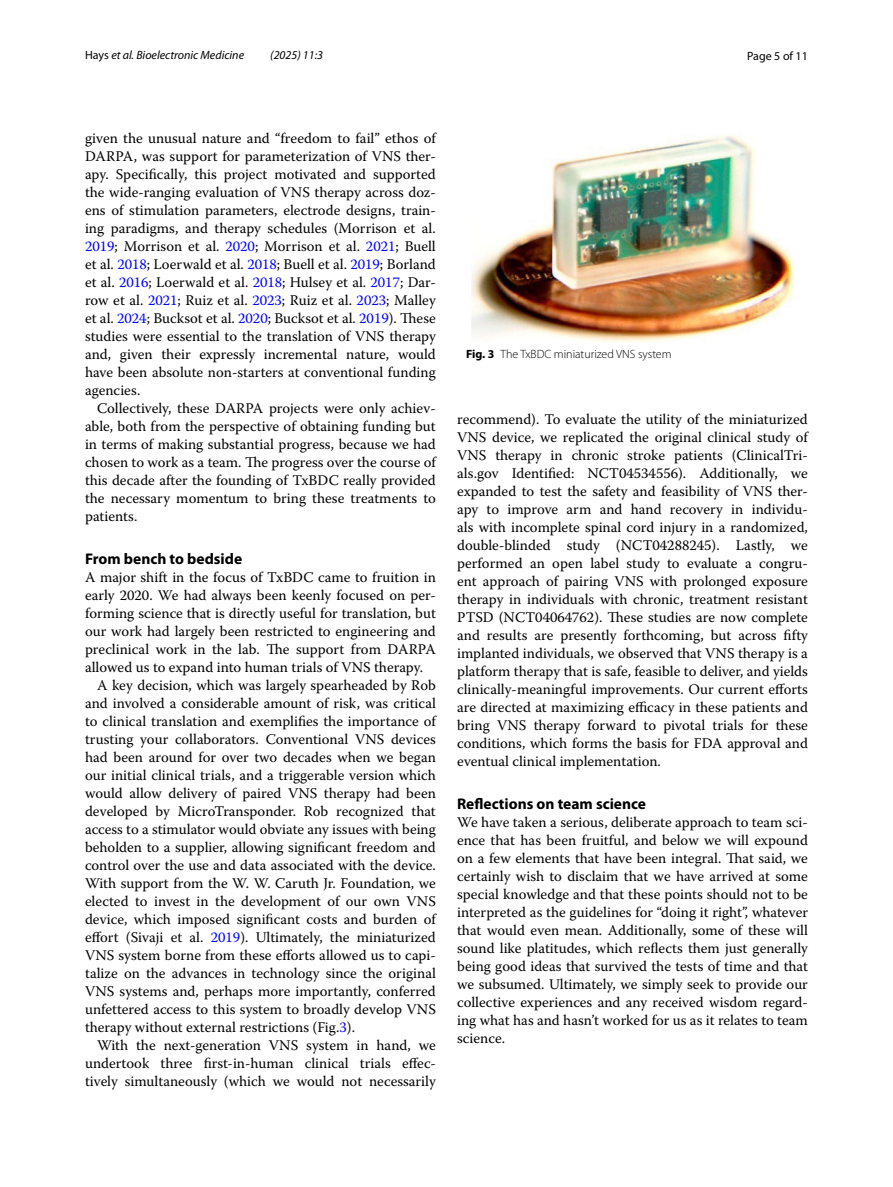
<style>
.page{position:relative;width:893px;height:1187px;background:#fff}
.page>*{position:absolute;margin:0;border:0;box-sizing:border-box;transform-origin:0 0}
.t1{font:700 15.45px "Myriad Pro";color:#000}
.t2{font:14.7px/18px "Warnock Pro";color:#000;text-align:justify}
.t3{font:italic 12px "Myriad Pro";color:#000}
.t4{font:300 12px "Myriad Pro";color:#000}
.t5{font:12px "Myriad Pro";color:#000}
.s1{font-style:normal}
.s2{color:#00f}
.s3{font-weight:700}
</style>
<div class="page">
<img style="left:472px;top:134px;width:321px;height:208px">
<p class="t3" style="left:85px;top:48px;width:161px"><span class="s1">Hays</span> et al. Bioelectronic Medicine</p>
<p class="t3" style="left:270px;top:48px;width:54px">(2025) 11:3</p>
<p class="t5" style="left:747px;top:48px;width:62px">Page 5 of 11</p>
<p class="t2" style="left:85px;top:128px;width:352px">given the unusual nature and “freedom to fail” ethos of DARPA, was support for parameterization of VNS ther&shy;apy. Specifically, this project motivated and supported the wide-ranging evaluation of VNS therapy across doz&shy;ens of stimulation parameters, electrode designs, train&shy;ing paradigms, and therapy schedules (Morrison et al.<br><span class="s2">2019</span>; Morrison et al. <span class="s2">2020</span>; Morrison et al. <span class="s2">2021</span>; Buell et al. <span class="s2">2018</span>; Loerwald et al. <span class="s2">2018</span>; Buell et al. <span class="s2">2019</span>; Borland et al. <span class="s2">2016</span>; Loerwald et al. <span class="s2">2018</span>; Hulsey et al. <span class="s2">2017</span>; Dar&shy;row et al. <span class="s2">2021</span>; Ruiz et al. <span class="s2">2023</span>; Ruiz et al. <span class="s2">2023</span>; Malley et al. <span class="s2">2024</span>; Bucksot et al. <span class="s2">2020</span>; Bucksot et al. <span class="s2">2019</span>). These studies were essential to the translation of VNS therapy and, given their expressly incremental nature, would have been absolute non-starters at conventional funding agencies.</p>
<p class="t2" style="left:85px;top:398px;width:352px;text-indent:12px">Collectively, these DARPA projects were only achiev&shy;able, both from the perspective of obtaining funding but in terms of making substantial progress, because we had chosen to work as a team. The progress over the course of this decade after the founding of TxBDC really provided the necessary momentum to bring these treatments to patients.</p>
<p class="t1" style="left:85px;top:548px;width:159px">From bench to bedside</p>
<p class="t2" style="left:85px;top:568px;width:352px">A major shift in the focus of TxBDC came to fruition in</p>
<p class="t2" style="left:85px;top:586px;width:352px">early 2020. We had always been keenly focused on per-</p>
<p class="t2" style="left:85px;top:604px;width:352px">forming science that is directly useful for translation, but</p>
<p class="t2" style="left:85px;top:622px;width:352px">our work had largely been restricted to engineering and</p>
<p class="t2" style="left:85px;top:640px;width:352px">preclinical work in the lab. The support from DARPA</p>
<p class="t2" style="left:85px;top:658px;width:340px">allowed us to expand into human trials of VNS therapy.</p>
<p class="t2" style="left:97px;top:676px;width:340px">A key decision, which was largely spearheaded by Rob</p>
<p class="t2" style="left:85px;top:694px;width:352px">and involved a considerable amount of risk, was critical</p>
<p class="t2" style="left:85px;top:712px;width:352px">to clinical translation and exemplifies the importance of</p>
<p class="t2" style="left:85px;top:730px;width:352px">trusting your collaborators. Conventional VNS devices</p>
<p class="t2" style="left:85px;top:748px;width:352px">had been around for over two decades when we began</p>
<p class="t2" style="left:85px;top:766px;width:352px">our initial clinical trials, and a triggerable version which</p>
<p class="t2" style="left:85px;top:783px;width:352px">would allow delivery of paired VNS therapy had been</p>
<p class="t2" style="left:85px;top:801px;width:352px">developed by MicroTransponder. Rob recognized that</p>
<p class="t2" style="left:85px;top:819px;width:352px">access to a stimulator would obviate any issues with being</p>
<p class="t2" style="left:85px;top:837px;width:352px">beholden to a supplier, allowing significant freedom and</p>
<p class="t2" style="left:85px;top:855px;width:352px">control over the use and data associated with the device.</p>
<p class="t2" style="left:85px;top:873px;width:352px">With support from the W. W. Caruth Jr. Foundation, we</p>
<p class="t2" style="left:85px;top:891px;width:352px">elected to invest in the development of our own VNS</p>
<p class="t2" style="left:85px;top:909px;width:352px">device, which imposed significant costs and burden of</p>
<p class="t2" style="left:85px;top:927px;width:352px">effort (Sivaji et al. <span class="s2">2019</span>). Ultimately, the miniaturized</p>
<p class="t2" style="left:85px;top:945px;width:352px">VNS system borne from these efforts allowed us to capi-</p>
<p class="t2" style="left:85px;top:964px;width:352px">talize on the advances in technology since the original</p>
<p class="t2" style="left:85px;top:982px;width:352px">VNS systems and, perhaps more importantly, conferred</p>
<p class="t2" style="left:85px;top:1000px;width:352px">unfettered access to this system to broadly develop VNS</p>
<p class="t2" style="left:85px;top:1018px;width:272px">therapy without external restrictions (Fig.<span class="s2">3</span>).</p>
<p class="t2" style="left:97px;top:1036px;width:340px">With the next-generation VNS system in hand, we</p>
<p class="t2" style="left:85px;top:1054px;width:352px">undertook three first-in-human clinical trials effec-</p>
<p class="t2" style="left:85px;top:1072px;width:352px">tively simultaneously (which we would not necessarily</p>
<p class="t4" style="left:466px;top:347px;width:207px"><span class="s3">Fig. 3</span> The TxBDC miniaturized VNS system</p>
<p class="t2" style="left:457px;top:410px;width:352px">recommend). To evaluate the utility of the miniaturized VNS device, we replicated the original clinical study of VNS therapy in chronic stroke patients (ClinicalTri&shy;als.gov Identified: NCT04534556). Additionally, we expanded to test the safety and feasibility of VNS ther&shy;apy to improve arm and hand recovery in individu&shy;als with incomplete spinal cord injury in a randomized, double-blinded study (NCT04288245). Lastly, we performed an open label study to evaluate a congru&shy;ent approach of pairing VNS with prolonged exposure therapy in individuals with chronic, treatment resistant PTSD (NCT04064762). These studies are now complete and results are presently forthcoming, but across fifty implanted individuals, we observed that VNS therapy is a platform therapy that is safe, feasible to deliver, and yields clinically-meaningful improvements. Our current efforts are directed at maximizing efficacy in these patients and bring VNS therapy forward to pivotal trials for these conditions, which forms the basis for FDA approval and eventual clinical implementation.</p>
<p class="t1" style="left:457px;top:793px;width:190px">Reflections on team science</p>
<p class="t2" style="left:457px;top:813px;width:352px">We have taken a serious, deliberate approach to team sci&shy;ence that has been fruitful, and below we will expound on a few elements that have been integral. That said, we certainly wish to disclaim that we have arrived at some special knowledge and that these points should not to be interpreted as the guidelines for “doing it right”, whatever that would even mean. Additionally, some of these will sound like platitudes, which reflects them just generally being good ideas that survived the tests of time and that we subsumed. Ultimately, we simply seek to provide our collective experiences and any received wisdom regard&shy;ing what has and hasn’t worked for us as it relates to team science.</p>
</div>
